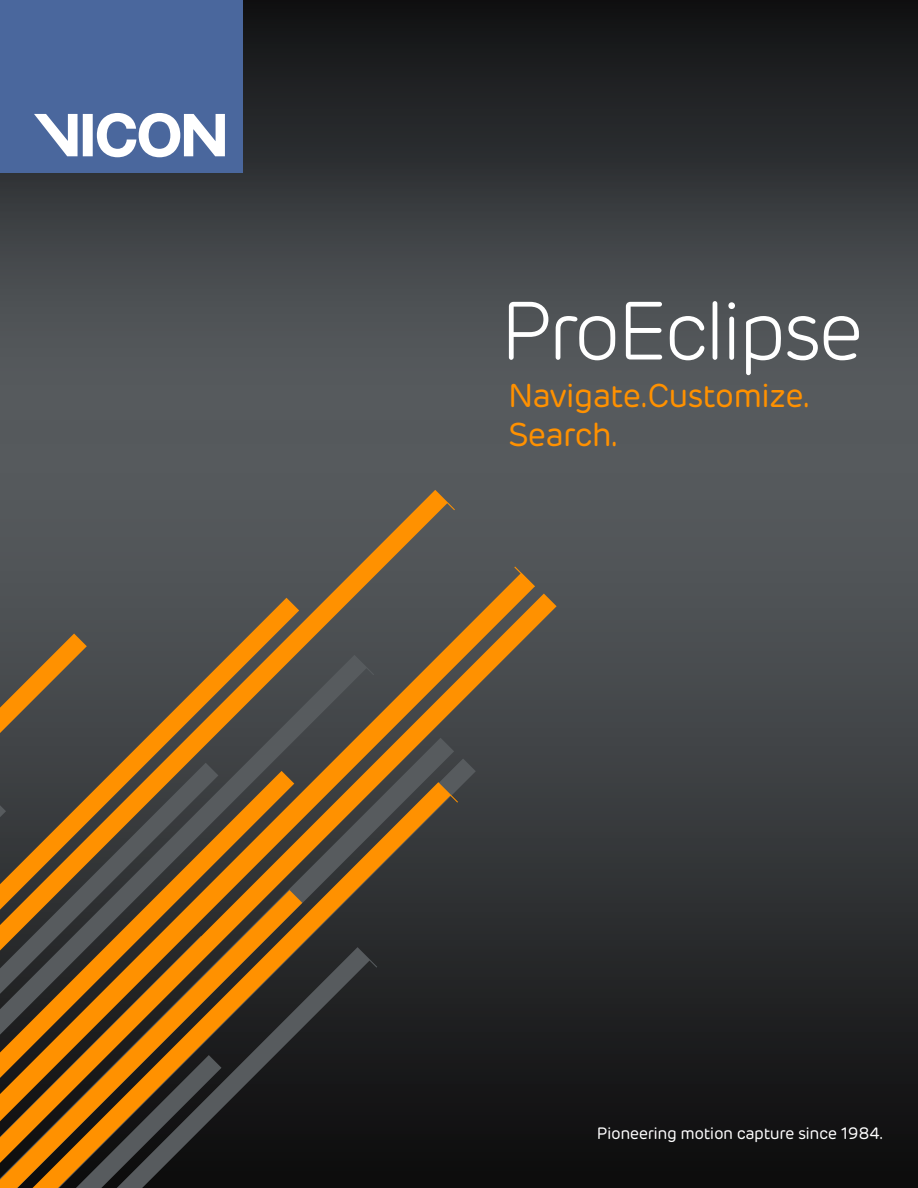
<style>
.page{position:relative;width:918px;height:1188px;background:#fff}
.page>*{position:absolute;margin:0;border:0;box-sizing:border-box;transform-origin:0 0}
.t1{font:300 82.5px "Rubrik";letter-spacing:-.06em;color:#fff}
.t2{font:33px "Rubrik";letter-spacing:-.03em;color:#ff9100}
.t3{font:16.5px "Rubrik";letter-spacing:-.03em;color:#fff}
</style>
<div class="page">
<div style="left:0;top:0;width:918px;height:449px;background:linear-gradient(to bottom,#101113,#656a6e)"></div>
<div style="left:0;top:417px;width:918px;height:771px;background:linear-gradient(to bottom,#606568,#0e0e0f)"></div>
<div style="left:0;top:0;width:242px;height:172px;background:#4a679d"></div>
<svg style="left:34px;top:113px;width:191px;height:44px"></svg>
<svg style="left:514px;top:567px;width:21px;height:6px"></svg>
<div style="left:0;top:490px;width:455px;height:104px;background:#535659"></div>
<svg style="left:0;top:594px;width:557px;height:569px;background:#4f4433"></svg>
<svg style="left:0;top:598px;width:299px;height:292px;background:#66563e"></svg>
<svg style="left:0;top:634px;width:87px;height:99px;background:#725a3a"></svg>
<svg style="left:33px;top:782px;width:425px;height:406px;background:#523f26"></svg>
<svg style="left:0;top:890px;width:302px;height:298px;background:#764f1c"></svg>
<p class="t1" style="left:500px;top:283px;width:366px">ProEclipse</p>
<p class="t2" style="left:508px;top:376px;width:305px">Navigate.Customize.</p>
<p class="t2" style="left:508px;top:415px;width:113px">Search.</p>
<p class="t3" style="left:597px;top:1124px;width:289px">Pioneering motion capture since 1984.</p>
</div>
